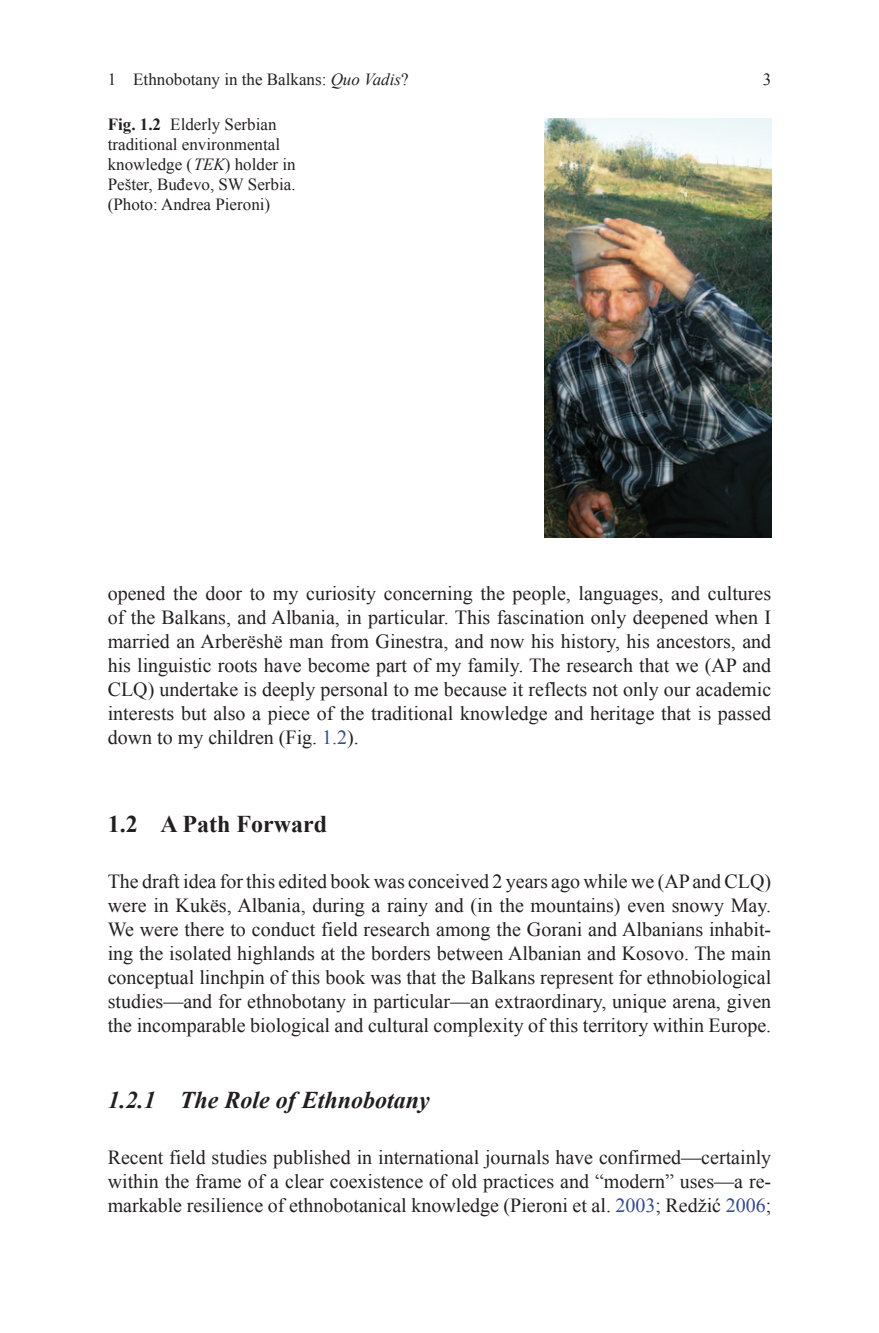
<style>
.page{position:relative;width:879px;height:1333px;background:#fff}
.page>*{position:absolute;margin:0;border:0;box-sizing:border-box;transform-origin:0 0}
.t1{font:italic 700 24px "Times New Roman";color:#231f20}
.t2{font:700 24px "Times New Roman";color:#231f20}
.t3{font:20px/24px "Times New Roman";color:#231f20;text-align:justify}
.t4{font:17px/20px "Times New Roman";color:#231f20}
.s1{font-style:italic}
.s2{font-weight:700}
.s3{color:#324a97}
</style>
<div class="page">
<img style="left:544px;top:118px;width:227px;height:420px">
<p class="t4" style="left:108px;top:69px;width:302px">1 Ethnobotany in the Balkans: <span class="s1">Quo Vadis</span>?</p>
<p class="t4" style="left:763px;top:69px;width:10px">3</p>
<p class="t4" style="left:108px;top:114px;width:189px"><span class="s2">Fig. 1.2</span> Elderly Serbian traditional environmental knowledge ( <span class="s1">TEK</span>) holder in<br>Pešter, Buđevo, SW Serbia. (Photo: Andrea Pieroni)</p>
<p class="t3" style="left:108px;top:580px;width:665px">opened the door to my curiosity concerning the people, languages, and cultures of the Balkans, and Albania, in particular. This fascination only deepened when I married an Arberëshë man from Ginestra, and now his history, his ancestors, and his linguistic roots have become part of my family. The research that we (AP and CLQ) undertake is deeply personal to me because it reflects not only our academic interests but also a piece of the traditional knowledge and heritage that is passed down to my children (Fig. <span class="s3">1.2</span>).</p>
<p class="t2" style="left:108px;top:807px;width:221px">1.2 A Path Forward</p>
<p class="t3" style="left:108px;top:868px;width:665px">The draft idea for this edited book was conceived 2 years ago while we (AP and CLQ) were in Kukës, Albania, during a rainy and (in the mountains) even snowy May.<br>We were there to conduct field research among the Gorani and Albanians inhabit&shy;ing the isolated highlands at the borders between Albanian and Kosovo. The main conceptual linchpin of this book was that the Balkans represent for ethnobiological studies—and for ethnobotany in particular—an extraordinary, unique arena, given the incomparable biological and cultural complexity of this territory within Europe.</p>
<p class="t1" style="left:108px;top:1083px;width:324px">1.2.1 The Role of Ethnobotany</p>
<p class="t3" style="left:108px;top:1144px;width:665px">Recent field studies published in international journals have confirmed—certainly within the frame of a clear coexistence of old practices and “modern” uses—a re&shy;markable resilience of ethnobotanical knowledge (Pieroni et al. <span class="s3">2003</span>; Redžić <span class="s3">2006</span>;</p>
</div>
